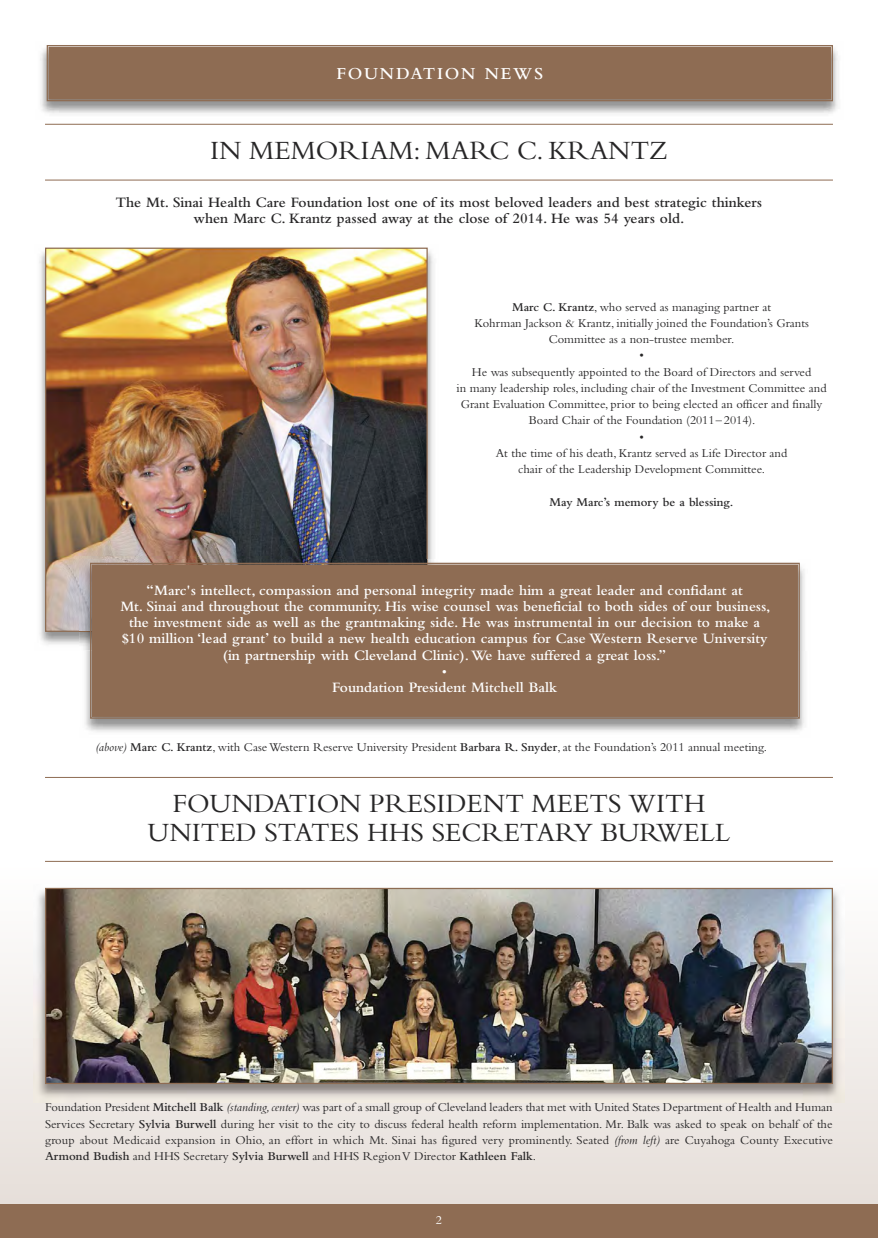
<style>
.page{position:relative;width:878px;height:1238px;background:#fff}
.page>*{position:absolute;margin:0;border:0;box-sizing:border-box;transform-origin:0 0}
.t1{font:27.5px/28.8px "Bembo";color:#272627;text-align:center}
.t2{font:600 17.5px "Bembo";letter-spacing:.1em;color:#fff}
.t3{font:600 15px/16.2px "Bembo";color:#fff;text-align:center}
.t4{font:600 15px/16.2px "Bembo";color:#272627;text-align:center}
.t5{font:12.5px/16.2px "Bembo";color:#272627;text-align:justify}
.t6{font:600 12.5px "Bembo";color:#272627}
.t7{font:12.5px "Bembo";color:#fff}
.s1{font-weight:600}
.s2{font-style:italic}
</style>
<div class="page">
<div style="left:0;top:866px;width:878px;height:372px;background:linear-gradient(to bottom,#fff,#e4dcd6)"></div>
<div style="left:0;top:1204px;width:878px;height:34px;background:#8e6c53"></div>
<img style="left:40px;top:45px;width:799px;height:69px">
<div style="left:49px;top:48px;width:781px;height:51px;background:#8e6c53"></div>
<div style="left:47px;top:45px;width:786px;height:56px;border:1px solid #8e6c53"></div>
<div style="left:49px;top:47px;width:781px;height:52px;border:1px solid #8e6c53"></div>
<hr style="left:45px;top:180px;width:787px;height:1px;background:#8e6c53">
<hr style="left:45px;top:124px;width:787px;height:1px;background:#8e6c53">
<img style="left:34px;top:884px;width:810px;height:218px">
<img style="left:47px;top:890px;width:784px;height:192px">
<div style="left:45px;top:888px;width:788px;height:196px;border:1px solid #8e6c53"></div>
<hr style="left:45px;top:861px;width:787px;height:1px;background:#8e6c53">
<hr style="left:45px;top:777px;width:787px;height:1px;background:#8e6c53">
<img style="left:39px;top:247px;width:395px;height:398px">
<img style="left:47px;top:250px;width:379px;height:380px">
<img style="left:79px;top:559px;width:726px;height:173px">
<div style="left:92px;top:565px;width:705px;height:151px;background:#8e6c53"></div>
<div style="left:90px;top:562px;width:709px;height:156px;border:1px solid #8e6c53"></div>
<h2 class="t2" style="left:336px;top:67px;width:208px">FOUNDATION NEWS</h2>
<h1 class="t1" style="left:210px;top:139px;width:459px">IN MEMORIAM: MARC C. KRANTZ</h1>
<p class="t4" style="left:116px;top:196px;width:647px">The Mt. Sinai Health Care Foundation lost one of its most beloved leaders and best strategic thinkers when Marc C. Krantz passed away at the close of 2014. He was 54 years old.</p>
<p class="t5" style="left:456px;top:300px;width:371px;text-align:center"><span class="s1">Marc C. Krantz</span>, who served as managing partner at<br>Kohrman Jackson &amp; Krantz, initially joined the Foundation’s Grants Committee as a non-trustee member.<br>•<br>He was subsequently appointed to the Board of Directors and served<br>in many leadership roles, including chair of the Investment Committee and Grant Evaluation Committee, prior to being elected an officer and finally Board Chair of the Foundation (2011– 2014).<br>•<br>At the time of his death, Krantz served as Life Director and<br>chair of the Leadership Development Committee.</p>
<p class="t6" style="left:549px;top:497px;width:185px">May Marc’s memory be a blessing.</p>
<p class="t3" style="left:120px;top:583px;width:651px">“Marc's intellect, compassion and personal integrity made him a great leader and confidant at<br>Mt. Sinai and throughout the community. His wise counsel was beneficial to both sides of our business, the investment side as well as the grantmaking side. He was instrumental in our decision to make a $10 million ‘lead grant’ to build a new health education campus for Case Western Reserve University (in partnership with Cleveland Clinic). We have suffered a great loss.”<br>•<br>Foundation President Mitchell Balk</p>
<p class="t5" style="left:95px;top:740px;width:673px"><span class="s2">(above)</span> <span class="s1">Marc C. Krantz</span>, with Case Western Reserve University President <span class="s1">Barbara R. Snyder</span>, at the Foundation’s 2011 annual meeting.</p>
<h1 class="t1" style="left:148px;top:792px;width:584px">FOUNDATION PRESIDENT MEETS WITH<br>UNITED STATES HHS SECRETARY BURWELL</h1>
<p class="t5" style="left:45px;top:1100px;width:789px">Foundation President <span class="s1">Mitchell Balk</span> <span class="s2">(standing, center)</span> was part of a small group of Cleveland leaders that met with United States Department of Health and Human Services Secretary <span class="s1">Sylvia Burwell</span> during her visit to the city to discuss federal health reform implementation. Mr. Balk was asked to speak on behalf of the group about Medicaid expansion in Ohio, an effort in which Mt. Sinai has figured very prominently. Seated <span class="s2">(from left)</span> are Cuyahoga County Executive <span class="s1">Armond Budish</span> and HHS Secretary <span class="s1">Sylvia Burwell</span> and HHS Region V Director <span class="s1">Kathleen Falk</span>.</p>
<p class="t7" style="left:436px;top:1215px;width:8px">2</p>
</div>
